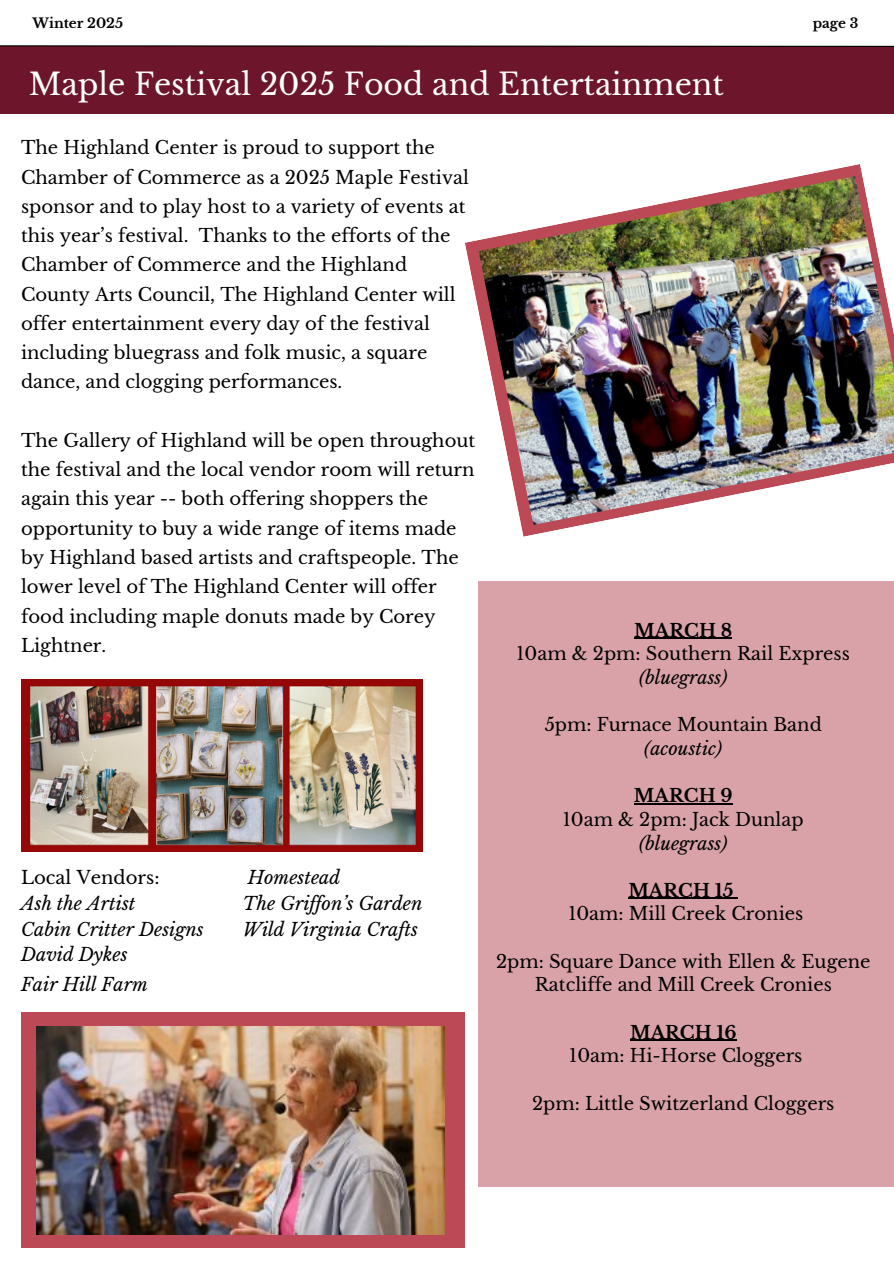
<style>
.page{position:relative;width:894px;height:1264px;background:#fff}
.page>*{position:absolute;margin:0;border:0;box-sizing:border-box;transform-origin:0 0}
.t1{font:30px "Libre Baskerville";color:#fff}
.t2{font:18px/29.2px "Libre Baskerville";color:#000;text-align:center}
.t3{font:italic 18px/25.8px "Libre Baskerville";color:#000}
.t4{font:700 13.5px "Libre Baskerville";color:#000}
.s1{font-style:normal}
.s2{font-weight:700}
.s3{font-style:italic}
</style>
<div class="page">
<div style="left:0;top:46px;width:893px;height:68px;background:#6d152a"></div>
<div style="left:478px;top:582px;width:415px;height:604px;background:#d8a2a8"></div>
<hr style="left:634px;top:638px;width:98px;height:1px;background:#000">
<hr style="left:633px;top:803px;width:99px;height:1px;background:#000">
<hr style="left:628px;top:897px;width:105px;height:2px;background:#000">
<hr style="left:630px;top:1039px;width:106px;height:1px;background:#000">
<div style="left:21px;top:1012px;width:443px;height:236px;background:#bb4a56"></div>
<img style="left:37px;top:1026px;width:407px;height:208px">
<svg style="left:465px;top:164px;width:398px;height:373px"></svg>
<img style="left:478px;top:176px;width:415px;height:349px">
<img style="left:21px;top:679px;width:402px;height:172px">
<svg style="left:0;top:45px;width:893px;height:2px;background:#57494c"></svg>
<h2 class="t4" style="left:33px;top:15px;width:92px">Winter 2025</h2>
<h2 class="t4" style="left:812px;top:15px;width:47px">page 3</h2>
<h2 class="t1" style="left:29px;top:66px;width:696px">Maple Festival 2025 Food and Entertainment</h2>
<p class="t2" style="left:21px;top:133px;width:449px;text-align:left">The Highland Center is proud to support the Chamber of Commerce as a 2025 Maple Festival sponsor and to play host to a variety of events at this year’s festival. Thanks to the efforts of the Chamber of Commerce and the Highland County Arts Council, The Highland Center will offer entertainment every day of the festival including bluegrass and folk music, a square dance, and clogging performances.</p>
<p class="t2" style="left:21px;top:426px;width:455px;text-align:left">The Gallery of Highland will be open throughout the festival and the local vendor room will return again this year -- both offering shoppers the opportunity to buy a wide range of items made by Highland based artists and craftspeople. The lower level of The Highland Center will offer food including maple donuts made by Corey Lightner.</p>
<h2 class="t3" style="left:21px;top:864px;width:184px"><span class="s1">Local Vendors:<br></span>Ash the Artist<br>Cabin Critter Designs<br>David Dykes</h2>
<h2 class="t3" style="left:21px;top:971px;width:128px">Fair Hill Farm</h2>
<h2 class="t3" style="left:243px;top:864px;width:181px">Homestead<br>The Grif on’s Garden<br>Wild Virginia Crafts</h2>
<p class="t2" style="left:516px;top:618px;width:335px;line-height:23.7px"><span class="s2">MARCH 8<br></span>10am &amp; 2pm: Southern Rail Express <span class="s3">(bluegrass)</span></p>
<h1 class="t2" style="left:544px;top:713px;width:278px;line-height:23.7px">5pm: Furnace Mountain Band <span class="s3">(acoustic)</span></h1>
<h2 class="t2" style="left:562px;top:784px;width:242px;line-height:23.7px"><span class="s2">MARCH 9<br></span>10am &amp; 2pm: Jack Dunlap <span class="s3">(bluegrass)</span></h2>
<h2 class="t2" style="left:568px;top:878px;width:236px;line-height:23.7px"><span class="s2">MARCH 15<br></span>10am: Mill Creek Cronies</h2>
<p class="t2" style="left:496px;top:949px;width:376px;line-height:23.7px">2pm: Square Dance with Ellen &amp; Eugene<br>Ratcliffe and Mill Creek Cronies</p>
<h2 class="t2" style="left:569px;top:1020px;width:234px;line-height:23.7px"><span class="s2">MARCH 16<br></span>10am: Hi-Horse Cloggers</h2>
<h2 class="t2" style="left:532px;top:1088px;width:304px">2pm: Little Switzerland Cloggers</h2>
</div>
